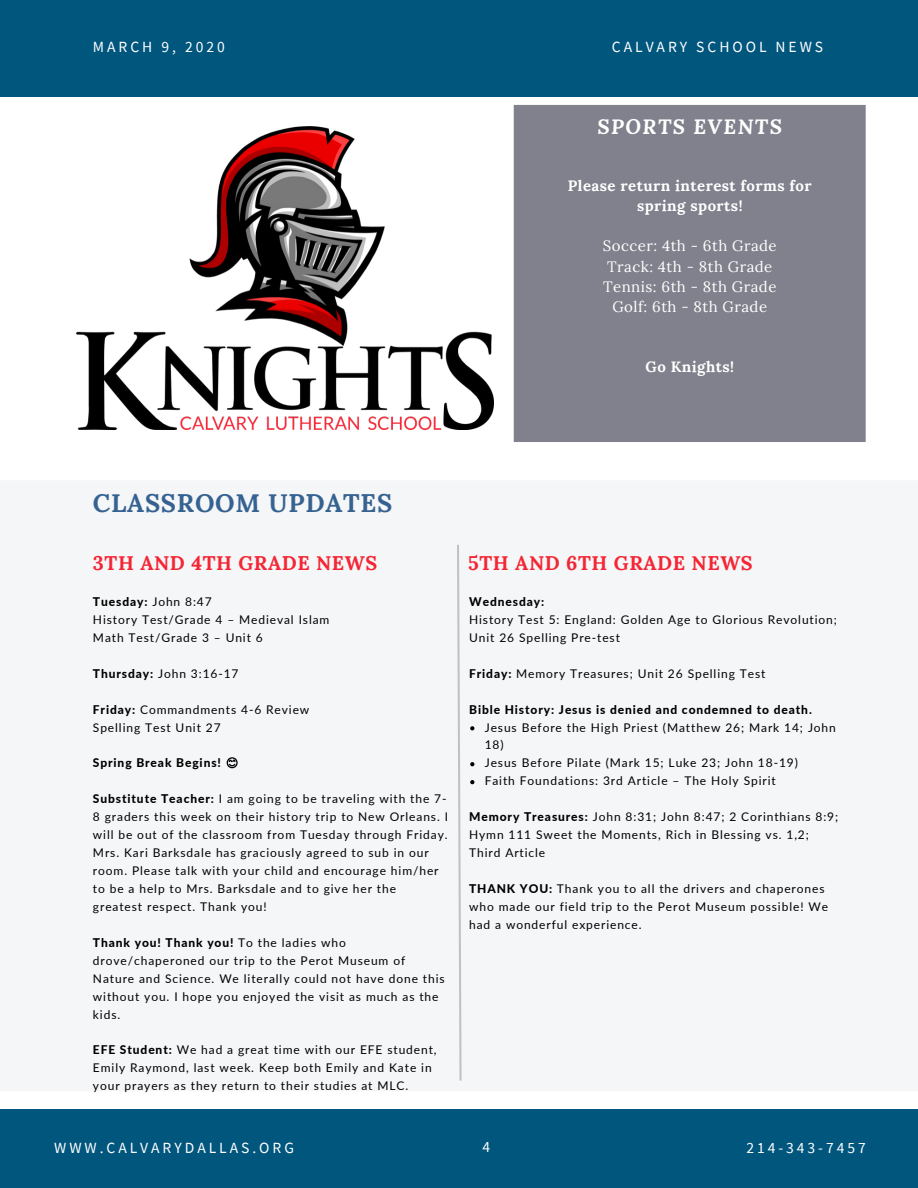
<style>
.page{position:relative;width:918px;height:1188px;background:#fff}
.page>*{position:absolute;margin:0;border:0;box-sizing:border-box;transform-origin:0 0}
.t1{font:700 25.35px "Lora";letter-spacing:.03em;color:#366291}
.t2{font:italic 700 20.55px "Lora";letter-spacing:.07em;color:#fff}
.t3{font:700 19.8px "Lora";letter-spacing:.03em;color:#f42534}
.t4{font:15.6px "Source Sans Pro";letter-spacing:.19em;color:#fff}
.t5{font:15px/20.1px "Lora";letter-spacing:.03em;color:#fff;text-align:center}
.t6{font:700 15px/20.1px "Lora";letter-spacing:.03em;color:#fff;text-align:center}
.t7{font:12px/18px "Lato";letter-spacing:.075em;color:#000}
.t8{font:800 12px "Lato";letter-spacing:.075em;color:#000}
.s1{font-weight:800}
</style>
<div class="page">
<div style="left:0;top:0;width:918px;height:96px;background:#00567d"></div>
<svg style="left:470px;top:726px;width:4px;height:4px"></svg>
<svg style="left:470px;top:762px;width:4px;height:4px"></svg>
<svg style="left:470px;top:780px;width:4px;height:4px"></svg>
<div style="left:0;top:1109px;width:918px;height:79px;background:#00567d"></div>
<svg style="left:457px;top:545px;width:5px;height:536px"></svg>
<div style="left:514px;top:105px;width:352px;height:337px;background:#81818d"></div>
<img style="left:76px;top:127px;width:418px;height:302px">
<svg style="left:227px;top:757px;width:11px;height:11px"></svg>
<h3 class="t4" style="left:93px;top:37px;width:133px">MARCH 9, 2020</h3>
<h3 class="t4" style="left:612px;top:37px;width:213px">CALVARY SCHOOL NEWS</h3>
<h2 class="t2" style="left:597px;top:113px;width:186px">SPORTS EVENTS</h2>
<p class="t6" style="left:568px;top:176px;width:245px">Please return interest forms for spring sports!</p>
<p class="t5" style="left:603px;top:236px;width:175px">Soccer: 4th - 6th Grade<br>Track: 4th - 8th Grade<br>Tennis: 6th - 8th Grade<br>Golf: 6th - 8th Grade</p>
<p class="t6" style="left:646px;top:357px;width:90px">Go Knights!</p>
<h1 class="t1" style="left:93px;top:487px;width:301px">CLASSROOM UPDATES</h1>
<h3 class="t3" style="left:93px;top:550px;width:286px">3TH AND 4TH GRADE NEWS</h3>
<p class="t7" style="left:93px;top:592px;width:238px"><span class="s1">Tuesday:</span> John 8:47<br>History Test/Grade 4 – Medieval Islam<br>Math Test/Grade 3 – Unit 6</p>
<p class="t7" style="left:93px;top:664px;width:147px"><span class="s1">Thursday:</span> John 3:16-17</p>
<p class="t7" style="left:93px;top:700px;width:218px"><span class="s1">Friday:</span> Commandments 4-6 Review<br>Spelling Test Unit 27</p>
<p class="t8" style="left:93px;top:756px;width:130px">Spring Break Begins!</p>
<p class="t7" style="left:93px;top:790px;width:357px"><span class="s1">Substitute Teacher:</span> I am going to be traveling with the 7- 8 graders this week on their history trip to New Orleans. I will be out of the classroom from Tuesday through Friday.<br>Mrs. Kari Barksdale has graciously agreed to sub in our room. Please talk with your child and encourage him/her to be a help to Mrs. Barksdale and to give her the greatest respect. Thank you!</p>
<p class="t7" style="left:93px;top:933px;width:353px"><span class="s1">Thank you! Thank you!</span> To the ladies who drove/chaperoned our trip to the Perot Museum of Nature and Science. We literally could not have done this without you. I hope you enjoyed the visit as much as the kids.</p>
<p class="t7" style="left:93px;top:1041px;width:345px"><span class="s1">EFE Student:</span> We had a great time with our EFE student,<br>Emily Raymond, last week. Keep both Emily and Kate in your prayers as they return to their studies at MLC.</p>
<h3 class="t3" style="left:468px;top:550px;width:286px">5TH AND 6TH GRADE NEWS</h3>
<p class="t8" style="left:469px;top:594px;width:77px">Wednesday:</p>
<p class="t7" style="left:469px;top:610px;width:369px">History Test 5: England: Golden Age to Glorious Revolution;<br>Unit 26 Spelling Pre-test</p>
<p class="t7" style="left:469px;top:664px;width:298px"><span class="s1">Friday:</span> Memory Treasures; Unit 26 Spelling Test</p>
<p class="t8" style="left:469px;top:702px;width:344px">Bible History: Jesus is denied and condemned to death.</p>
<p class="t7" style="left:485px;top:718px;width:353px">Jesus Before the High Priest (Matthew 26; Mark 14; John 18)<br>Jesus Before Pilate (Mark 15; Luke 23; John 18-19)<br>Faith Foundations: 3rd Article – The Holy Spirit</p>
<p class="t7" style="left:469px;top:808px;width:371px"><span class="s1">Memory Treasures:</span> John 8:31; John 8:47; 2 Corinthians 8:9;<br>Hymn 111 Sweet the Moments, Rich in Blessing vs. 1,2;<br>Third Article</p>
<p class="t7" style="left:469px;top:879px;width:360px"><span class="s1">THANK YOU:</span> Thank you to all the drivers and chaperones who made our field trip to the Perot Museum possible! We had a wonderful experience.</p>
<h3 class="t4" style="left:482px;top:1137px;width:9px">4</h3>
<h3 class="t4" style="left:54px;top:1137px;width:241px">WWW.CALVARYDALLAS.ORG</h3>
<h3 class="t4" style="left:746px;top:1137px;width:121px">214-343-7457</h3>
</div>
